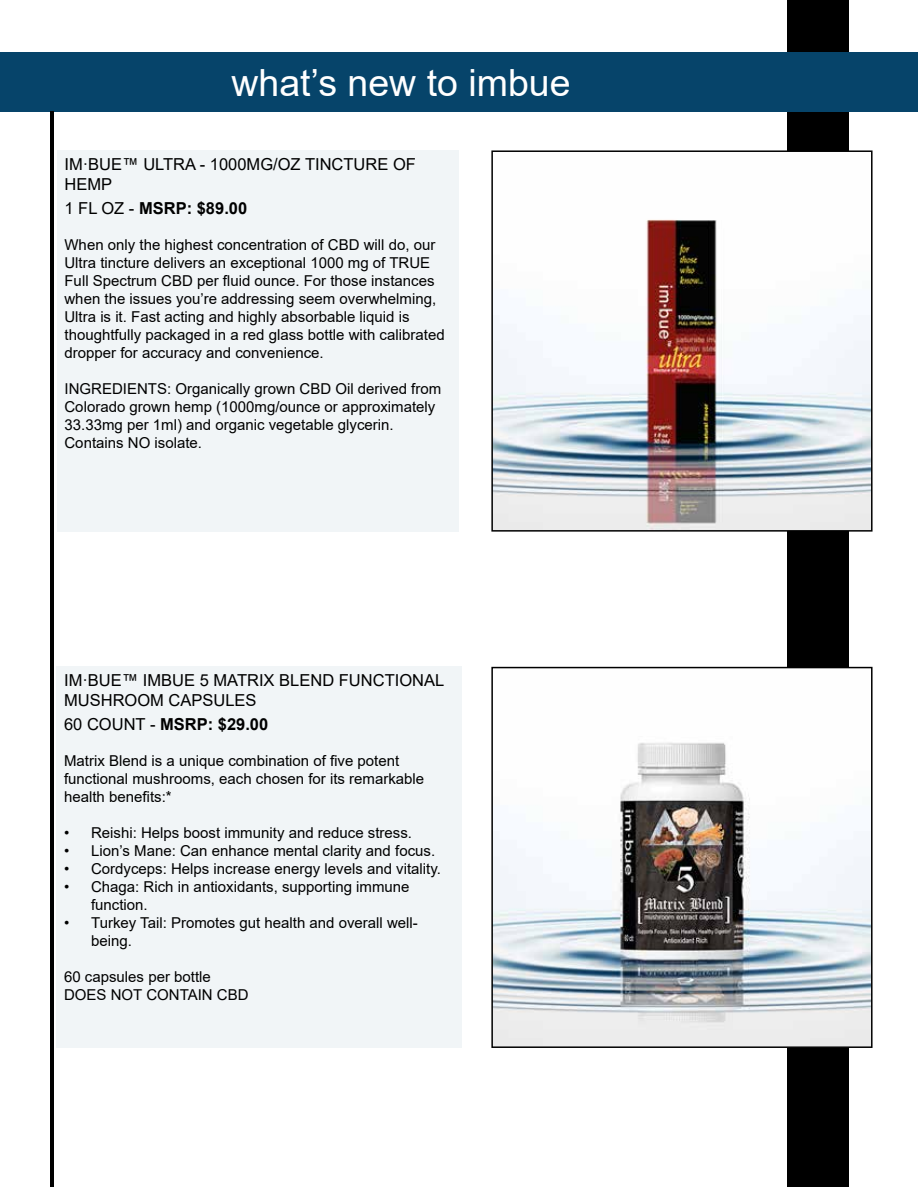
<style>
.page{position:relative;width:918px;height:1188px;background:#fff}
.page>*{position:absolute;margin:0;border:0;box-sizing:border-box;transform-origin:0 0}
.t1{font:37.5px "Arial";color:#fff}
.t2{font:16.5px/19.8px "Arial";color:#000}
.t3{font:700 16.5px "Arial";color:#000}
.t4{font:15px/18px "Arial";color:#000}
.s1{font-weight:400}
</style>
<div class="page">
<div style="left:787px;top:0;width:62px;height:1187px;background:#000"></div>
<div style="left:0;top:52px;width:918px;height:60px;background:#06446a"></div>
<hr style="left:50px;top:112px;width:4px;height:1075px;background:#000">
<img style="left:494px;top:153px;width:376px;height:376px">
<div style="left:491px;top:150px;width:382px;height:382px;border:2px solid #000"></div>
<div style="left:57px;top:667px;width:405px;height:381px;background:#f1f5f7"></div>
<img style="left:494px;top:670px;width:376px;height:375px">
<div style="left:491px;top:667px;width:382px;height:381px;border:2px solid #000"></div>
<div style="left:57px;top:150px;width:402px;height:382px;background:#f1f5f7"></div>
<h1 class="t1" style="left:232px;top:57px;width:341px">what’s new to imbue</h1>
<p class="t2" style="left:64px;top:154px;width:353px">IM·BUE™ ULTRA - 1000MG/OZ TINCTURE OF<br>HEMP</p>
<p class="t3" style="left:64px;top:196px;width:184px"><span class="s1">1 FL OZ -</span> MSRP: $89.00</p>
<p class="t4" style="left:64px;top:235px;width:382px">When only the highest concentration of CBD will do, our Ultra tincture delivers an exceptional 1000 mg of TRUE Full Spectrum CBD per fluid ounce. For those instances when the issues you’re addressing seem overwhelming, Ultra is it. Fast acting and highly absorbable liquid is thoughtfully packaged in a red glass bottle with calibrated dropper for accuracy and convenience.</p>
<p class="t4" style="left:64px;top:379px;width:378px">INGREDIENTS: Organically grown CBD Oil derived from Colorado grown hemp (1000mg/ounce or approximately 33.33mg per 1ml) and organic vegetable glycerin.<br>Contains NO isolate.</p>
<p class="t2" style="left:64px;top:671px;width:382px">IM·BUE™ IMBUE 5 MATRIX BLEND FUNCTIONAL<br>MUSHROOM CAPSULES</p>
<p class="t3" style="left:64px;top:713px;width:206px"><span class="s1">60 COUNT -</span> MSRP: $29.00</p>
<p class="t4" style="left:64px;top:752px;width:362px">Matrix Blend is a unique combination of five potent functional mushrooms, each chosen for its remarkable health benefits:*</p>
<p class="t4" style="left:64px;top:824px;width:349px">• Reishi: Helps boost immunity and reduce stress.</p>
<p class="t4" style="left:64px;top:842px;width:373px">• Lion’s Mane: Can enhance mental clarity and focus.</p>
<p class="t4" style="left:64px;top:860px;width:378px">• Cordyceps: Helps increase energy levels and vitality.</p>
<p class="t4" style="left:91px;top:878px;width:320px;text-indent:-27px">• Chaga: Rich in antioxidants, supporting immune function.</p>
<p class="t4" style="left:91px;top:914px;width:328px;text-indent:-27px">• Turkey Tail: Promotes gut health and overall well&shy;being.</p>
<p class="t4" style="left:64px;top:968px;width:186px">60 capsules per bottle<br>DOES NOT CONTAIN CBD</p>
</div>
